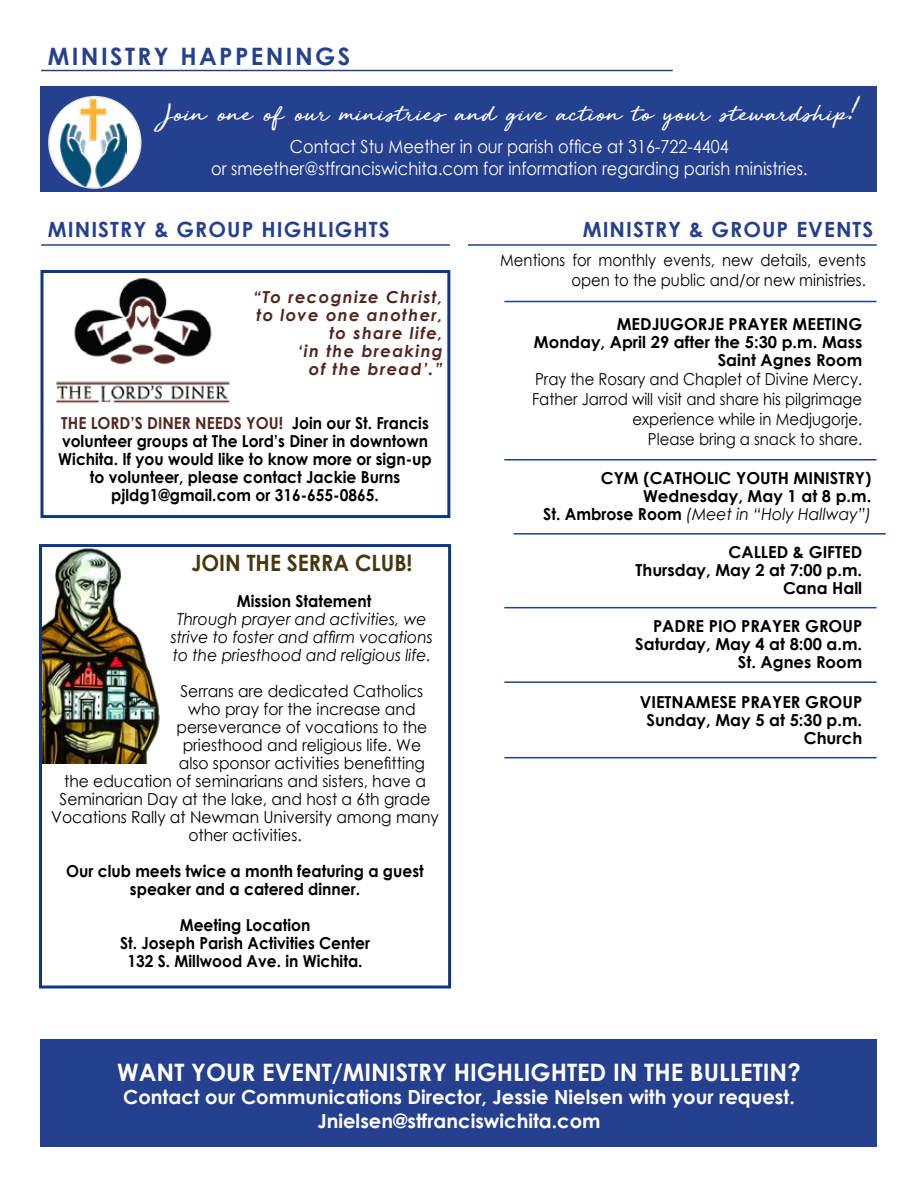
<style>
.page{position:relative;width:918px;height:1188px;background:#fff}
.page>*{position:absolute;margin:0;border:0;box-sizing:border-box;transform-origin:0 0}
.t1{font:27.75px "Golden Plains";letter-spacing:.01em;color:#fff;scale:1.07 1}
.t2{font:700 24px "Century Gothic";color:#fff}
.t3{font:700 24px "Century Gothic";letter-spacing:.1em;color:#25408f}
.t4{font:700 22.5px "Century Gothic";color:#46370e;scale:.94 1}
.t5{font:700 21px "Century Gothic";letter-spacing:.05em;color:#25408f}
.t6{font:700 19.5px/23.4px "Century Gothic";color:#fff;text-align:center}
.t7{font:18px/22.5px "Century Gothic";color:#fff;text-align:center;scale:.9 1}
.t8{font:700 16.5px/18px "Century Gothic";color:#000;text-align:center;scale:.94 1}
.t9{font:700 16.5px/18px "Century Gothic";color:#000;text-align:right}
.t10{font:16.5px "Century Gothic";color:#000;scale:.94 1}
.t11{font:16.5px/19.8px "Century Gothic";color:#000;text-align:right;scale:.9 1}
.t12{font:italic 16.5px/18px "Century Gothic";color:#000;text-align:center;scale:.94 1}
.t13{font:italic 700 16.5px/18px "Century Gothic";letter-spacing:.08em;color:#512620;text-align:right}
.s1{font-family:"Homemade Apple"}
.s2{color:#522721}
.s3{font-weight:400;font-style:italic}
</style>
<div class="page">
<hr style="left:41px;top:70px;width:632px;height:1px;background:#25408f">
<hr style="left:41px;top:244px;width:409px;height:2px;background:#25408f">
<hr style="left:468px;top:244px;width:409px;height:2px;background:#25408f">
<hr style="left:504px;top:459px;width:373px;height:1px;background:#25408f">
<hr style="left:504px;top:607px;width:373px;height:1px;background:#25408f">
<hr style="left:504px;top:681px;width:373px;height:2px;background:#25408f">
<hr style="left:504px;top:757px;width:373px;height:1px;background:#25408f">
<hr style="left:514px;top:533px;width:372px;height:2px;background:#25408f">
<hr style="left:504px;top:301px;width:373px;height:1px;background:#25408f">
<div style="left:40px;top:86px;width:837px;height:106px;background:#25408f"></div>
<div style="left:49px;top:97px;width:92px;height:91px;background:#fff;border-radius:50%"></div>
<img style="left:61px;top:97px;width:65px;height:91px">
<div style="left:40px;top:1040px;width:838px;height:108px;background:#25408f"></div>
<div style="left:39px;top:544px;width:412px;height:444px;border:3px solid #0e3884"></div>
<div style="left:40px;top:270px;width:410px;height:248px;border:3px solid #0e3884"></div>
<img style="left:56px;top:278px;width:174px;height:125px">
<img style="left:42px;top:548px;width:118px;height:216px">
<h2 class="t3" style="left:48px;top:38px;width:304px">MINISTRY HAPPENINGS</h2>
<h1 class="t1" style="left:159px;top:99px;width:656px">Join one of our ministries and give action to your stewardship<span class="s1">!</span></h1>
<p class="t7" style="left:211px;top:135px;width:664px">Contact Stu Meether in our parish office at 316-722-4404<br>or smeether@stfranciswichita.com for information regarding parish ministries.</p>
<p class="t5" style="left:48px;top:214px;width:343px">MINISTRY &amp; GROUP HIGHLIGHTS</p>
<p class="t5" style="left:583px;top:214px;width:292px">MINISTRY &amp; GROUP EVENTS</p>
<p class="t13" style="left:253px;top:287px;width:191px">“To recognize Christ, to love one another, to share life,<br>‘in the breaking<br>of the bread’.”</p>
<p class="t8" style="left:58px;top:413px;width:399px"><span class="s2">THE LORD’S DINER NEEDS YOU!</span> Join our St. Francis volunteer groups at The Lord’s Diner in downtown Wichita. If you would like to know more or sign-up to volunteer, please contact Jackie Burns pjldg1@gmail.com or 316-655-0865.</p>
<h3 class="t4" style="left:191px;top:545px;width:237px">JOIN THE SERRA CLUB!</h3>
<p class="t8" style="left:237px;top:591px;width:145px">Mission Statement</p>
<p class="t12" style="left:171px;top:609px;width:280px">Through prayer and activities, we strive to foster and affirm vocations to the priesthood and religious life.</p>
<p class="t10" style="left:181px;top:679px;width:260px">Serrans are dedicated Catholics</p>
<p class="t10" style="left:188px;top:697px;width:243px">who pray for the increase and</p>
<p class="t10" style="left:177px;top:715px;width:268px">perseverance of vocations to the</p>
<p class="t10" style="left:183px;top:733px;width:255px">priesthood and religious life. We</p>
<p class="t10" style="left:179px;top:751px;width:263px">also sponsor activities benefitting</p>
<p class="t10" style="left:64px;top:769px;width:386px">the education of seminarians and sisters, have a</p>
<p class="t10" style="left:60px;top:787px;width:396px">Seminarian Day at the lake, and host a 6th grade</p>
<p class="t10" style="left:51px;top:805px;width:414px">Vocations Rally at Newman University among many</p>
<p class="t10" style="left:188px;top:823px;width:122px">other activities.</p>
<p class="t8" style="left:66px;top:861px;width:382px">Our club meets twice a month featuring a guest speaker and a catered dinner.</p>
<p class="t8" style="left:120px;top:915px;width:267px">Meeting Location<br>St. Joseph Parish Activities Center<br>132 S. Millwood Ave. in Wichita.</p>
<p class="t11" style="left:500px;top:250px;width:408px">Mentions for monthly events, new details, events open to the public and/or new ministries.</p>
<p class="t9" style="left:534px;top:314px;width:330px">MEDJUGORJE PRAYER MEETING<br>Monday, April 29 after the 5:30 p.m. Mass<br>Saint Agnes Room</p>
<p class="t11" style="left:532px;top:369px;width:368px">Pray the Rosary and Chaplet of Divine Mercy.<br>Father Jarrod will visit and share his pilgrimage experience while in Medjugorje.<br>Please bring a snack to share.</p>
<p class="t9" style="left:543px;top:468px;width:330px">CYM (CATHOLIC YOUTH MINISTRY)<br>Wednesday, May 1 at 8 p.m.<br>St. Ambrose Room <span class="s3">(Meet in “Holy Hallway”)</span></p>
<p class="t9" style="left:636px;top:542px;width:228px">CALLED &amp; GIFTED<br>Thursday, May 2 at 7:00 p.m.<br>Cana Hall</p>
<p class="t9" style="left:635px;top:616px;width:229px">PADRE PIO PRAYER GROUP<br>Saturday, May 4 at 8:00 a.m.<br>St. Agnes Room</p>
<p class="t9" style="left:640px;top:692px;width:224px">VIETNAMESE PRAYER GROUP<br>Sunday, May 5 at 5:30 p.m.<br>Church</p>
<h2 class="t2" style="left:117px;top:1054px;width:685px">WANT YOUR EVENT/MINISTRY HIGHLIGHTED IN THE BULLETIN?</h2>
<p class="t6" style="left:123px;top:1085px;width:673px">Contact our Communications Director, Jessie Nielsen with your request.<br>Jnielsen@stfranciswichita.com</p>
</div>
